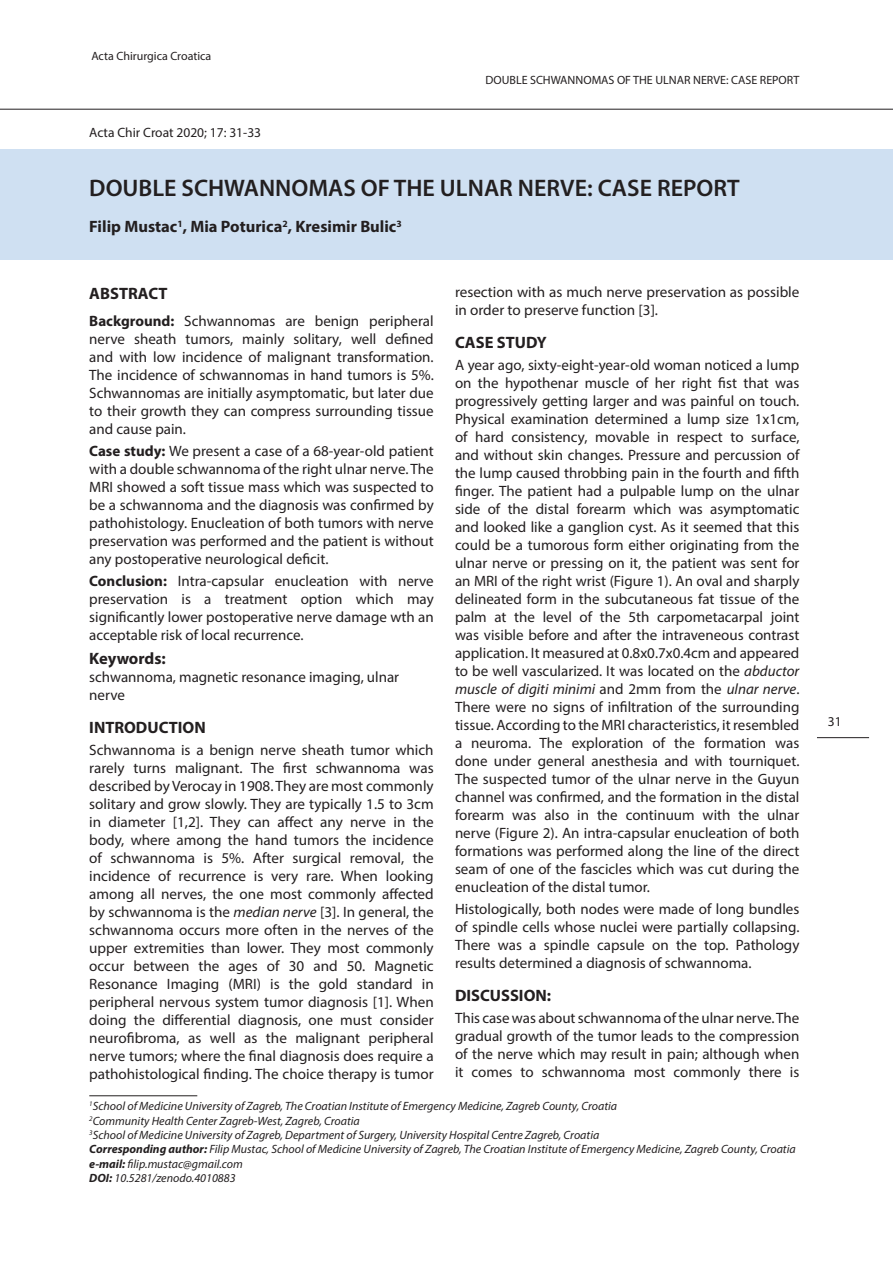
<style>
.page{position:relative;width:893px;height:1263px;background:#fff}
.page>*{position:absolute;margin:0;border:0;box-sizing:border-box;transform-origin:0 0}
.t1{font:600 24px "Myriad Pro";color:#231f20}
.t2{font:700 16.5px "Myriad Pro";color:#231f20}
.t3{font:15px/18px "Myriad Pro";color:#231f20;text-align:justify}
.t4{font:13.5px "Myriad Pro";color:#231f20}
.t5{font:italic 12px/14.4px "Myriad Pro";color:#231f20}
.t6{font:12px "Myriad Pro";color:#231f20}
.s1{font-weight:700}
.s2{font-style:italic}
</style>
<div class="page">
<hr style="left:817px;top:737px;width:52px;height:1px;background:#231f20">
<hr style="left:0;top:109px;width:893px;height:1px;background:#231f20">
<div style="left:1px;top:149px;width:892px;height:111px;background:#cfe0f2"></div>
<hr style="left:89px;top:1095px;width:108px;height:1px;background:#231f20">
<p class="t6" style="left:91px;top:49px;width:121px">Acta Chirurgica Croatica</p>
<p class="t4" style="left:89px;top:124px;width:173px">Acta Chir Croat 2020; 17: 31-33</p>
<p class="t6" style="left:485px;top:73px;width:315px">DOUBLE SCHWANNOMAS OF THE ULNAR NERVE: CASE REPORT</p>
<h1 class="t1" style="left:89px;top:172px;width:652px">DOUBLE SCHWANNOMAS OF THE ULNAR NERVE: CASE REPORT</h1>
<p class="t2" style="left:89px;top:216px;width:319px">Filip Mustac<sup>1</sup>, Mia Poturica<sup>2</sup>, Kresimir Bulic<sup>3</sup><sup>1</sup></p>
<p class="t2" style="left:89px;top:283px;width:80px">ABSTRACT</p>
<p class="t3" style="left:89px;top:311px;width:346px"><span class="s1">Background:</span> Schwannomas are benign peripheral nerve sheath tumors, mainly solitary, well defined and with low incidence of malignant transformation.<br>The incidence of schwannomas in hand tumors is 5%.<br>Schwannomas are initially asymptomatic, but later due to their growth they can compress surrounding tissue and cause pain.</p>
<p class="t3" style="left:89px;top:441px;width:346px"><span class="s1">Case study:</span> We present a case of a 68-year-old patient with a double schwannoma of the right ulnar nerve. The MRI showed a soft tissue mass which was suspected to be a schwannoma and the diagnosis was confirmed by pathohistology. Enucleation of both tumors with nerve preservation was performed and the patient is without any postoperative neurological deficit.</p>
<p class="t3" style="left:89px;top:572px;width:346px"><span class="s1">Conclusion:</span> Intra-capsular enucleation with nerve preservation is a treatment option which may significantly lower postoperative nerve damage wth an acceptable risk of local recurrence.</p>
<p class="t2" style="left:89px;top:648px;width:78px">Keywords:</p>
<p class="t3" style="left:89px;top:668px;width:311px">schwannoma, magnetic resonance imaging, ulnar nerve</p>
<p class="t2" style="left:89px;top:716px;width:118px">INTRODUCTION</p>
<p class="t3" style="left:89px;top:741px;width:346px">Schwannoma is a benign nerve sheath tumor which rarely turns malignant. The first schwannoma was described by Verocay in 1908. They are most commonly solitary and grow slowly. They are typically 1.5 to 3cm in diameter [1,2]. They can affect any nerve in the body, where among the hand tumors the incidence of schwannoma is 5%. After surgical removal, the incidence of recurrence is very rare. When looking among all nerves, the one most commonly affected by schwannoma is the <span class="s2">median nerve</span> [3]. In general, the schwannoma occurs more often in the nerves of the upper extremities than lower. They most commonly occur between the ages of 30 and 50. Magnetic Resonance Imaging (MRI) is the gold standard in peripheral nervous system tumor diagnosis [1]. When doing the differential diagnosis, one must consider neurofibroma, as well as the malignant peripheral nerve tumors; where the final diagnosis does require a pathohistological finding. The choice therapy is tumor</p>
<p class="t3" style="left:455px;top:283px;width:346px">resection with as much nerve preservation as possible in order to preserve function [3].</p>
<p class="t2" style="left:455px;top:331px;width:93px">CASE STUDY</p>
<p class="t3" style="left:455px;top:356px;width:346px">A year ago, sixty-eight-year-old woman noticed a lump on the hypothenar muscle of her right fist that was progressively getting larger and was painful on touch.<br>Physical examination determined a lump size 1x1cm, of hard consistency, movable in respect to surface, and without skin changes. Pressure and percussion of the lump caused throbbing pain in the fourth and fifth finger. The patient had a pulpable lump on the ulnar side of the distal forearm which was asymptomatic and looked like a ganglion cyst. As it seemed that this could be a tumorous form either originating from the ulnar nerve or pressing on it, the patient was sent for an MRI of the right wrist (Figure 1). An oval and sharply delineated form in the subcutaneous fat tissue of the palm at the level of the 5th carpometacarpal joint was visible before and after the intraveneous contrast application. It measured at 0.8x0.7x0.4cm and appeared to be well vascularized. It was located on the <span class="s2">abductor muscle of digiti minimi</span> and 2mm from the <span class="s2">ulnar nerve</span>.<br>There were no signs of infiltration of the surrounding tissue. According to the MRI characteristics, it resembled a neuroma. The exploration of the formation was done under general anesthesia and with tourniquet.<br>The suspected tumor of the ulnar nerve in the Guyun channel was confirmed, and the formation in the distal forearm was also in the continuum with the ulnar nerve (Figure 2). An intra-capsular enucleation of both formations was performed along the line of the direct seam of one of the fascicles which was cut during the enucleation of the distal tumor.</p>
<p class="t3" style="left:455px;top:900px;width:346px">Histologically, both nodes were made of long bundles of spindle cells whose nuclei were partially collapsing.<br>There was a spindle capsule on the top. Pathology results determined a diagnosis of schwannoma.</p>
<p class="t2" style="left:455px;top:984px;width:98px">DISCUSSION:</p>
<p class="t3" style="left:455px;top:1009px;width:346px">This case was about schwannoma of the ulnar nerve. The gradual growth of the tumor leads to the compression of the nerve which may result in pain; although when it comes to schwannoma most commonly there is</p>
<p class="t5" style="left:89px;top:1099px;width:708px"><sup>1</sup>School of Medicine University of Zagreb, The Croatian Institute of Emergency Medicine, Zagreb County, Croatia<br><sup>2</sup>Community Health Center Zagreb-West, Zagreb, Croatia<br><sup>3</sup>School of Medicine University of Zagreb, Department of Surgery, University Hospital Centre Zagreb, Croatia<br><span class="s1">Corresponding author:</span> Filip Mustac, School of Medicine University of Zagreb, The Croatian Institute of Emergency Medicine, Zagreb County, Croatia <span class="s1">e-mail:</span> filip.mustac@gmail.com<br><span class="s1">DOI:</span> 10.5281/zenodo.4010883</p>
<p class="t4" style="left:828px;top:713px;width:15px">31</p>
</div>
